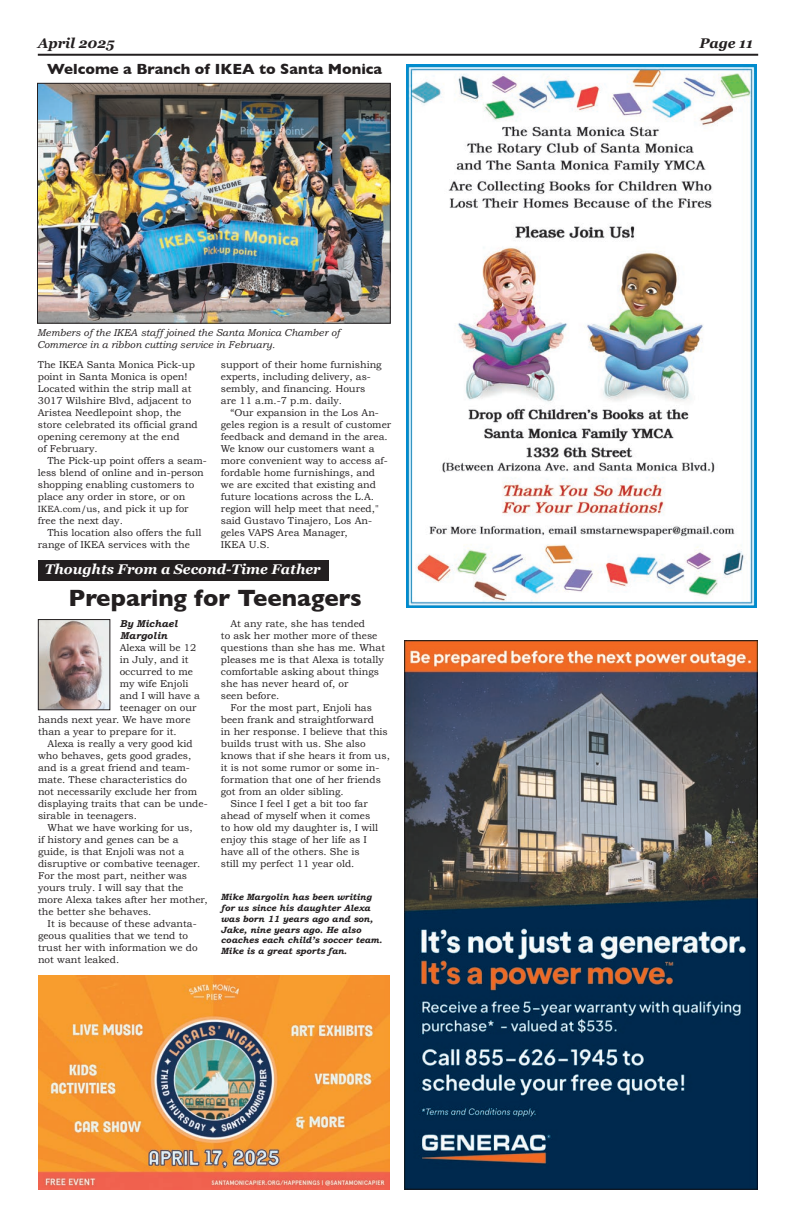
<style>
.page{position:relative;width:796px;height:1228px;background:#fff}
.page>*{position:absolute;margin:0;border:0;box-sizing:border-box;transform-origin:0 0}
.t1{font:700 24px "Gill Sans";color:#231f20}
.t2{font:700 15px "Gill Sans";color:#231f20}
.t3{font:italic 700 14px "Georgia";color:#fff}
.t4{font:italic 700 14px "Georgia";color:#231f20}
.t5{font:10px/12px "Bookman Old Style";color:#231f20}
.t6{font:italic 10px/12px "Bookman Old Style";color:#231f20}
.t7{font:italic 700 10px/12px "Bookman Old Style";color:#231f20}
.t8{font:italic 700 9px/10.8px "Bookman Old Style";color:#231f20}
.s1{font-size:9px}
</style>
<div class="page">
<hr style="left:38px;top:54px;width:720px;height:2px;background:#231f20">
<img style="left:406px;top:64px;width:350px;height:543px">
<img style="left:404px;top:640px;width:354px;height:549px">
<div style="left:38px;top:560px;width:290px;height:20px;background:#231f20"></div>
<img style="left:40px;top:621px;width:68px;height:87px">
<div style="left:38px;top:619px;width:72px;height:91px;border:1px solid #231f20"></div>
<img style="left:39px;top:85px;width:350px;height:237px">
<div style="left:37px;top:83px;width:354px;height:241px;border:1px solid #231f20"></div>
<img style="left:38px;top:976px;width:351px;height:213px">
<h3 class="t4" style="left:38px;top:33px;width:78px">April 2025</h3>
<h3 class="t4" style="left:699px;top:33px;width:55px">Page 11</h3>
<h2 class="t2" style="left:47px;top:57px;width:336px">Welcome a Branch of IKEA to Santa Monica</h2>
<p class="t6" style="left:37px;top:327px;width:304px">Members of the IKEA staff joined the Santa Monica Chamber of<br>Commerce in a ribbon cutting service in February.</p>
<p class="t5" style="left:38px;top:358px;width:161px">The IKEA Santa Monica Pick-up point in Santa Monica is open!<br>Located within the strip mall at<br>3017 Wilshire Blvd, adjacent to<br>Aristea Needlepoint shop, the store celebrated its official grand opening ceremony at the end<br>of February.</p>
<p class="t5" style="left:38px;top:454px;width:170px;text-indent:10px">The Pick-up point offers a seam&shy;less blend of online and in-person shopping enabling customers to place any order in store, or on<br><span class="s1">IKEA.com/us</span>, and pick it up for free the next day.</p>
<p class="t5" style="left:38px;top:526px;width:165px;text-indent:10px">This location also offers the full range of IKEA services with the</p>
<p class="t5" style="left:221px;top:358px;width:162px">support of their home furnishing experts, including delivery, as&shy;sembly, and financing. Hours are 11 a.m.-7 p.m. daily.</p>
<p class="t5" style="left:221px;top:406px;width:172px;text-indent:10px">“Our expansion in the Los An&shy;geles region is a result of customer feedback and demand in the area.<br>We know our customers want a more convenient way to access af&shy;fordable home furnishings, and<br>we are excited that existing and future locations across the L.A. region will help meet that need," said Gustavo Tinajero, Los An&shy;geles VAPS Area Manager,<br>IKEA U.S.</p>
<h3 class="t3" style="left:45px;top:559px;width:277px">Thoughts From a Second-Time Father</h3>
<h1 class="t1" style="left:69px;top:578px;width:294px">Preparing for Teenagers</h1>
<p class="t7" style="left:120px;top:617px;width:59px">By Michael<br>Margolin</p>
<p class="t5" style="left:120px;top:642px;width:78px">Alexa will be 12</p>
<p class="t5" style="left:120px;top:654px;width:70px">in July, and it</p>
<p class="t5" style="left:120px;top:666px;width:75px">occurred to me</p>
<p class="t5" style="left:120px;top:678px;width:70px">my wife Enjoli</p>
<p class="t5" style="left:120px;top:690px;width:82px">and I will have a</p>
<p class="t5" style="left:120px;top:702px;width:78px">teenager on our</p>
<p class="t5" style="left:38px;top:714px;width:154px">hands next year. We have more</p>
<p class="t5" style="left:38px;top:726px;width:140px">than a year to prepare for it.</p>
<p class="t5" style="left:48px;top:738px;width:146px">Alexa is really a very good kid</p>
<p class="t5" style="left:38px;top:750px;width:155px">who behaves, gets good grades,</p>
<p class="t5" style="left:38px;top:762px;width:153px">and is a great friend and team-</p>
<p class="t5" style="left:38px;top:774px;width:150px">mate. These characteristics do</p>
<p class="t5" style="left:38px;top:786px;width:161px">not necessarily exclude her from</p>
<p class="t5" style="left:38px;top:798px;width:171px">displaying traits that can be unde-</p>
<p class="t5" style="left:38px;top:810px;width:100px">sirable in teenagers.</p>
<p class="t5" style="left:48px;top:822px;width:146px">What we have working for us,</p>
<p class="t5" style="left:38px;top:834px;width:142px">if history and genes can be a</p>
<p class="t5" style="left:38px;top:846px;width:148px">guide, is that Enjoli was not a</p>
<p class="t5" style="left:38px;top:858px;width:164px">disruptive or combative teenager.</p>
<p class="t5" style="left:38px;top:870px;width:150px">For the most part, neither was</p>
<p class="t5" style="left:38px;top:882px;width:147px">yours truly. I will say that the</p>
<p class="t5" style="left:38px;top:894px;width:171px">more Alexa takes after her mother,</p>
<p class="t5" style="left:38px;top:906px;width:115px">the better she behaves.</p>
<p class="t5" style="left:48px;top:918px;width:150px">It is because of these advanta-</p>
<p class="t5" style="left:38px;top:930px;width:151px">geous qualities that we tend to</p>
<p class="t5" style="left:38px;top:942px;width:161px">trust her with information we do</p>
<p class="t5" style="left:38px;top:954px;width:83px">not want leaked.</p>
<p class="t5" style="left:221px;top:618px;width:166px;text-indent:10px">At any rate, she has tended<br>to ask her mother more of these questions than she has me. What pleases me is that Alexa is totally comfortable asking about things she has never heard of, or<br>seen before.</p>
<p class="t5" style="left:230px;top:702px;width:143px">For the most part, Enjoli has</p>
<p class="t5" style="left:221px;top:714px;width:155px">been frank and straightforward</p>
<p class="t5" style="left:221px;top:726px;width:168px">in her response. I believe that this</p>
<p class="t5" style="left:221px;top:738px;width:146px">builds trust with us. She also</p>
<p class="t5" style="left:221px;top:750px;width:170px">knows that if she hears it from us,</p>
<p class="t5" style="left:221px;top:762px;width:160px">it is not some rumor or some in-</p>
<p class="t5" style="left:221px;top:774px;width:161px">formation that one of her friends</p>
<p class="t5" style="left:221px;top:786px;width:124px">got from an older sibling.</p>
<p class="t5" style="left:230px;top:798px;width:139px">Since I feel I get a bit too far</p>
<p class="t5" style="left:221px;top:810px;width:151px">ahead of myself when it comes</p>
<p class="t5" style="left:221px;top:822px;width:159px">to how old my daughter is, I will</p>
<p class="t5" style="left:221px;top:834px;width:147px">enjoy this stage of her life as I</p>
<p class="t5" style="left:221px;top:846px;width:140px">have all of the others. She is</p>
<p class="t5" style="left:221px;top:858px;width:135px">still my perfect 11 year old.</p>
<p class="t8" style="left:221px;top:891px;width:163px">Mike Margolin has been writing for us since his daughter Alexa was born 11 years ago and son,<br>Jake, nine years ago. He also coaches each child’s soccer team.<br>Mike is a great sports fan.</p>
</div>
